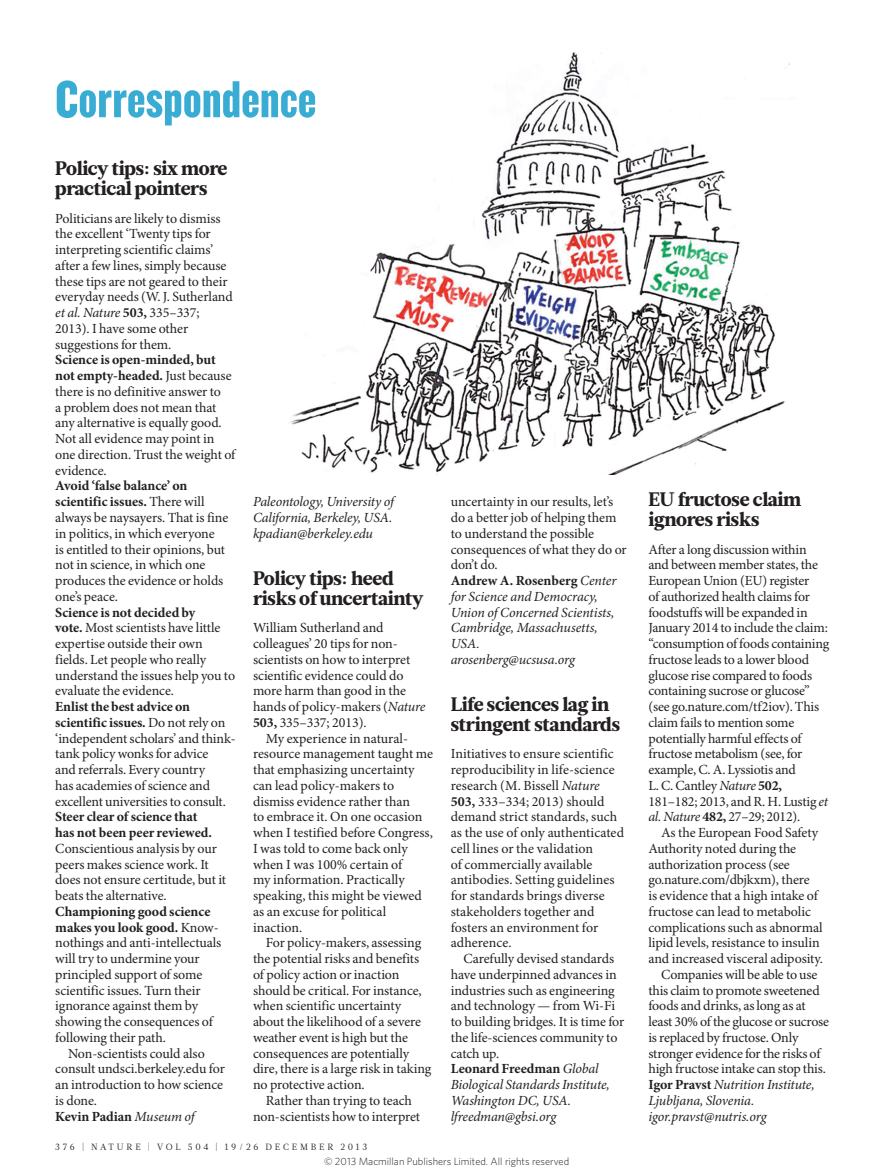
<style>
.page{position:relative;width:893px;height:1174px;background:#fff}
.page>*{position:absolute;margin:0;border:0;box-sizing:border-box;transform-origin:0 0}
.t1{font:54px "Knockout 69 Full Liteweight";color:#38acd2}
.CORRES_HEAD{font:900 19.5px/19.5px "Glosa Math";letter-spacing:-.01em;color:#231f20}
.BODY_TEXT_R_L_1ST_PA{font:13.95px/15.8px "Minion Pro";letter-spacing:-.01em;color:#231f20}
.BODY_TEXT_R_L_INDENT{font:13.95px/15.8px "Minion Pro";letter-spacing:-.005em;color:#231f20}
.CORRES_AUTHOR_DETAIL{font:italic 13.95px/15.8px "Minion Pro";letter-spacing:-.01em;color:#231f20}
.EMAIL{font:italic 13.95px "Minion Pro";letter-spacing:-.01em;color:#231f20}
.CORRES_AUTHOR_DETAIL-2{font:700 13.95px "Minion Pro";letter-spacing:-.005em;color:#231f20}
.t2{font:300 10.5px "Whitney";color:#231f20}
.t3{font:9px "Glosa Math";letter-spacing:.3em;color:#231f20}
.s1{font-style:italic}
.s2{font-weight:700}
.s3{font-weight:400;font-style:italic}
.s4{font-weight:700;font-style:normal}
</style>
<div class="page">
<img style="left:289px;top:52px;width:501px;height:423px">
<p class="t1" style="left:55px;top:65px;width:263px">Correspondence</p>
<p class="CORRES_HEAD" style="left:55px;top:159px;width:174px">Policy tips: six more practical pointers</p>
<p class="BODY_TEXT_R_L_1ST_PA" style="left:55px;top:211px;width:179px">Politicians are likely to dismiss the excellent ‘Twenty tips for interpreting scientific claims’ after a few lines, simply because these tips are not geared to their everyday needs (W. J. Sutherland <span class="s1">et al. Nature</span> <span class="s2">503,</span> 335–337;<br>2013). I have some other suggestions for them.</p>
<p class="BODY_TEXT_R_L_1ST_PA" style="left:55px;top:353px;width:182px"><span class="s2">Science is open-minded, but not empty-headed.</span> Just because there is no definitive answer to<br>a problem does not mean that any alternative is equally good.<br>Not all evidence may point in one direction. Trust the weight of evidence.</p>
<p class="BODY_TEXT_R_L_1ST_PA" style="left:55px;top:479px;width:175px"><span class="s2">Avoid ‘false balance’ on scientific issues.</span> There will always be naysayers. That is fine in politics, in which everyone<br>is entitled to their opinions, but not in science, in which one produces the evidence or holds one’s peace.</p>
<p class="BODY_TEXT_R_L_1ST_PA" style="left:55px;top:605px;width:181px"><span class="s2">Science is not decided by<br>vote.</span> Most scientists have little expertise outside their own fields. Let people who really understand the issues help you to evaluate the evidence.</p>
<p class="BODY_TEXT_R_L_1ST_PA" style="left:55px;top:699px;width:182px"><span class="s2">Enlist the best advice on scientific issues.</span> Do not rely on ‘independent scholars’ and think&shy;tank policy wonks for advice<br>and referrals. Every country<br>has academies of science and excellent universities to consult.</p>
<p class="BODY_TEXT_R_L_1ST_PA" style="left:55px;top:809px;width:172px"><span class="s2">Steer clear of science that<br>has not been peer reviewed.<br></span>Conscientious analysis by our peers makes science work. It does not ensure certitude, but it beats the alternative.</p>
<p class="BODY_TEXT_R_L_1ST_PA" style="left:55px;top:904px;width:168px"><span class="s2">Championing good science makes you look good.</span> Know&shy;nothings and anti-intellectuals will try to undermine your principled support of some scientific issues. Turn their ignorance against them by showing the consequences of following their path.</p>
<p class="BODY_TEXT_R_L_INDENT" style="left:55px;top:1046px;width:171px;text-indent:13px">Non-scientists could also consult undsci.berkeley.edu for an introduction to how science is done.</p>
<p class="CORRES_AUTHOR_DETAIL-2" style="left:55px;top:1107px;width:141px">Kevin Padian <span class="s3">Museum of</span></p>
<p class="CORRES_AUTHOR_DETAIL" style="left:253px;top:494px;width:142px">Paleontology, University of<br>California, Berkeley, USA.</p>
<p class="EMAIL" style="left:253px;top:525px;width:122px">kpadian@berkeley.edu</p>
<p class="CORRES_HEAD" style="left:253px;top:569px;width:172px">Policy tips: heed risks of uncertainty</p>
<p class="BODY_TEXT_R_L_1ST_PA" style="left:253px;top:620px;width:174px">William Sutherland and colleagues’ 20 tips for non&shy;scientists on how to interpret scientific evidence could do more harm than good in the hands of policy-makers (<span class="s1">Nature<br></span><span class="s2">503,</span> 335–337; 2013).</p>
<p class="BODY_TEXT_R_L_INDENT" style="left:253px;top:731px;width:182px;text-indent:13px">My experience in natural&shy;resource management taught me that emphasizing uncertainty can lead policy-makers to dismiss evidence rather than<br>to embrace it. On one occasion when I testified before Congress,<br>I was told to come back only when I was 100% certain of<br>my information. Practically speaking, this might be viewed as an excuse for political inaction.</p>
<p class="BODY_TEXT_R_L_INDENT" style="left:253px;top:935px;width:180px;text-indent:13px">For policy-makers, assessing the potential risks and benefits of policy action or inaction should be critical. For instance, when scientific uncertainty about the likelihood of a severe weather event is high but the consequences are potentially dire, there is a large risk in taking no protective action.</p>
<p class="BODY_TEXT_R_L_INDENT" style="left:253px;top:1093px;width:169px;text-align:center">Rather than trying to teach non-scientists how to interpret</p>
<p class="BODY_TEXT_R_L_INDENT" style="left:451px;top:494px;width:178px">uncertainty in our results, let’s do a better job of helping them to understand the possible consequences of what they do or don’t do.</p>
<p class="CORRES_AUTHOR_DETAIL" style="left:451px;top:573px;width:167px"><span class="s4">Andrew A. Rosenberg</span> Center for Science and Democracy,<br>Union of Concerned Scientists,<br>Cambridge, Massachusetts,<br>USA.</p>
<p class="EMAIL" style="left:451px;top:651px;width:126px">arosenberg@ucsusa.org</p>
<p class="CORRES_HEAD" style="left:451px;top:695px;width:171px">Life sciences lag in stringent standards</p>
<p class="BODY_TEXT_R_L_1ST_PA" style="left:451px;top:746px;width:175px">Initiatives to ensure scientific reproducibility in life-science research (M. Bissell <span class="s1">Nature<br></span><span class="s2">503,</span> 333–334; 2013) should demand strict standards, such as the use of only authenticated cell lines or the validation<br>of commercially available antibodies. Setting guidelines for standards brings diverse stakeholders together and fosters an environment for adherence.</p>
<p class="BODY_TEXT_R_L_INDENT" style="left:451px;top:951px;width:175px;text-indent:13px">Carefully devised standards have underpinned advances in industries such as engineering and technology — from Wi-Fi to building bridges. It is time for the life-sciences community to catch up.</p>
<p class="CORRES_AUTHOR_DETAIL" style="left:451px;top:1061px;width:161px"><span class="s4">Leonard Freedman</span> Global<br>Biological Standards Institute,<br>Washington DC, USA.</p>
<p class="EMAIL" style="left:451px;top:1107px;width:107px">lfreedman@gbsi.org</p>
<p class="t3" style="left:55px;top:1141px;width:313px">376 | NATURE | VOL 504 | 19/26 DECEMBER 2013</p>
<p class="t2" style="left:324px;top:1154px;width:247px">© 2013 Macmillan Publishers Limited. All rights reserved</p>
<p class="CORRES_HEAD" style="left:648px;top:490px;width:154px">EU fructose claim ignores risks</p>
<p class="BODY_TEXT_R_L_1ST_PA" style="left:648px;top:542px;width:182px">After a long discussion within and between member states, the<br>European Union (EU) register<br>of authorized health claims for foodstuffs will be expanded in<br>January 2014 to include the claim: “consumption of foods containing fructose leads to a lower blood glucose rise compared to foods containing sucrose or glucose” (see go.nature.com/tf2iov). This claim fails to mention some potentially harmful effects of fructose metabolism (see, for example, C. A. Lyssiotis and<br>L. C. Cantley <span class="s1">Nature</span> <span class="s2">502,<br></span>181–182; 2013, and R. H. Lustig <span class="s1">et al. Nature</span> <span class="s2">482,</span> 27–29; 2012).</p>
<p class="BODY_TEXT_R_L_INDENT" style="left:648px;top:825px;width:176px;text-indent:13px">As the European Food Safety<br>Authority noted during the authorization process (see go.nature.com/dbjkxm), there<br>is evidence that a high intake of fructose can lead to metabolic complications such as abnormal lipid levels, resistance to insulin and increased visceral adiposity.</p>
<p class="BODY_TEXT_R_L_INDENT" style="left:648px;top:967px;width:182px;text-indent:13px">Companies will be able to use this claim to promote sweetened foods and drinks, as long as at least 30% of the glucose or sucrose is replaced by fructose. Only stronger evidence for the risks of high fructose intake can stop this.</p>
<p class="CORRES_AUTHOR_DETAIL" style="left:648px;top:1077px;width:168px"><span class="s4">Igor Pravst</span> Nutrition Institute,<br>Ljubljana, Slovenia.</p>
<p class="EMAIL" style="left:648px;top:1107px;width:120px">igor.pravst@nutris.org</p>
</div>
